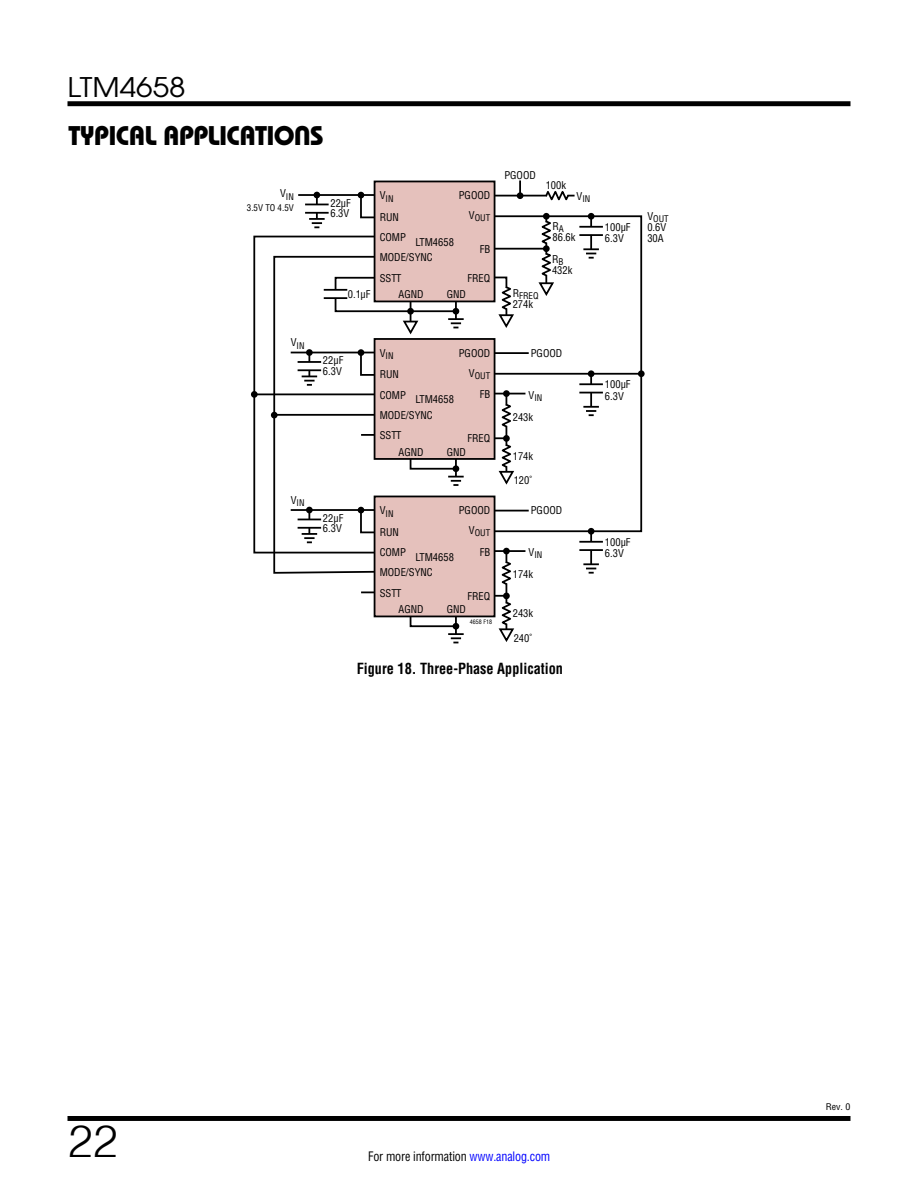
<style>
.page{position:relative;width:918px;height:1188px;background:#fff}
.page>*{position:absolute;margin:0;border:0;box-sizing:border-box;transform-origin:0 0}
.t1{font:300 45px "Helvetica";color:#000}
.t2{font:27px "Linear Bauhaus";letter-spacing:-.02em;color:#000}
.t3{font:27px "Avant Garde";color:#000;scale:1.1 1}
.t4{font:700 15px "Linear Helv Cond";color:#000;scale:.95 1}
.t5{font:12.75px "Linear Helv Cond";letter-spacing:-.01em;color:#000;scale:.95 1}
.t6{font:10.5px/11.1px "Linear Helv Cond";color:#000}
.t7{font:9px/10.8px "Linear Helv Cond";color:#000;text-align:right}
.t8{font:9px "Linear Helv Cond";color:#000;scale:1.1 1}
.t9{font:6px "Linear Helv Cond";color:#000}
.s1{color:#00f}
</style>
<div class="page">
<div style="left:68px;top:101px;width:782px;height:5px;background:#000"></div>
<div style="left:68px;top:1116px;width:782px;height:5px;background:#000"></div>
<div style="left:493px;top:215px;width:149px;height:160px;border:2px solid #000"></div>
<hr style="left:590px;top:216px;width:2px;height:38px;background:#000">
<hr style="left:494px;top:248px;width:53px;height:2px;background:#000">
<hr style="left:545px;top:216px;width:2px;height:68px;background:#000">
<hr style="left:494px;top:195px;width:81px;height:2px;background:#000">
<svg style="left:583px;top:248px;width:16px;height:11px"></svg>
<div style="left:543px;top:245px;width:7px;height:7px;background:#000;border-radius:50%"></div>
<svg style="left:545px;top:191px;width:24px;height:9px"></svg>
<hr style="left:298px;top:194px;width:77px;height:2px;background:#000">
<hr style="left:316px;top:195px;width:2px;height:26px;background:#000">
<svg style="left:305px;top:204px;width:24px;height:24px"></svg>
<svg style="left:314px;top:192px;width:6px;height:6px"></svg>
<svg style="left:358px;top:192px;width:16px;height:27px"></svg>
<hr style="left:494px;top:352px;width:35px;height:2px;background:#000">
<hr style="left:506px;top:551px;width:1px;height:84px;background:#000">
<hr style="left:590px;top:531px;width:2px;height:38px;background:#000">
<hr style="left:494px;top:550px;width:31px;height:2px;background:#000">
<svg style="left:361px;top:591px;width:13px;height:2px"></svg>
<svg style="left:583px;top:563px;width:16px;height:11px"></svg>
<svg style="left:494px;top:595px;width:20px;height:47px"></svg>
<svg style="left:502px;top:561px;width:9px;height:24px"></svg>
<svg style="left:638px;top:370px;width:7px;height:7px"></svg>
<div style="left:375px;top:181px;width:120px;height:120px;background:#e5c1bc"></div>
<div style="left:374px;top:181px;width:121px;height:121px;border:2px solid #000"></div>
<div style="left:375px;top:339px;width:120px;height:120px;background:#e5c1bc"></div>
<div style="left:375px;top:496px;width:120px;height:120px;background:#e5c1bc"></div>
<div style="left:374px;top:496px;width:121px;height:121px;border:2px solid #000"></div>
<svg style="left:542px;top:220px;width:9px;height:24px"></svg>
<div style="left:543px;top:213px;width:7px;height:7px;background:#000;border-radius:50%"></div>
<svg style="left:590px;top:228px;width:2px;height:6px"></svg>
<hr style="left:579px;top:226px;width:24px;height:2px;background:#000">
<hr style="left:579px;top:234px;width:24px;height:2px;background:#000">
<div style="left:588px;top:213px;width:7px;height:7px;background:#000;border-radius:50%"></div>
<svg style="left:492px;top:372px;width:151px;height:161px"></svg>
<div style="left:588px;top:370px;width:7px;height:7px;background:#000;border-radius:50%"></div>
<div style="left:503px;top:435px;width:7px;height:7px;background:#000;border-radius:50%"></div>
<svg style="left:590px;top:543px;width:2px;height:6px"></svg>
<hr style="left:579px;top:541px;width:24px;height:2px;background:#000">
<hr style="left:579px;top:549px;width:24px;height:2px;background:#000">
<div style="left:588px;top:528px;width:7px;height:7px;background:#000;border-radius:50%"></div>
<svg style="left:409px;top:614px;width:55px;height:29px"></svg>
<div style="left:503px;top:593px;width:7px;height:6px;background:#000;border-radius:50%"></div>
<svg style="left:252px;top:235px;width:212px;height:340px"></svg>
<svg style="left:493px;top:276px;width:21px;height:52px"></svg>
<svg style="left:539px;top:253px;width:15px;height:43px"></svg>
<svg style="left:519px;top:180px;width:2px;height:12px"></svg>
<div style="left:517px;top:192px;width:6px;height:7px;background:#000;border-radius:50%"></div>
<div style="left:503px;top:548px;width:7px;height:6px;background:#000;border-radius:50%"></div>
<h2 class="t3" style="left:68px;top:70px;width:109px">LTM4658</h2>
<h2 class="t2" style="left:68px;top:119px;width:257px">TYPICAL APPLICATIONS</h2>
<p class="t7" style="left:247px;top:191px;width:49px"><sup>V</sup>IN<br>3.5V TO 4.5V</p>
<p class="t6" style="left:330px;top:197px;width:22px">22µF<br>6.3V</p>
<p class="t6" style="left:348px;top:288px;width:24px">0.1µF</p>
<p class="t7" style="left:380px;top:193px;width:15px"><sup>V</sup>IN</p>
<p class="t6" style="left:380px;top:211px;width:21px">RUN</p>
<p class="t6" style="left:459px;top:190px;width:33px">PGOOD</p>
<p class="t7" style="left:469px;top:213px;width:23px"><sup>V</sup>OUT</p>
<p class="t6" style="left:380px;top:232px;width:28px">COMP</p>
<p class="t6" style="left:416px;top:236px;width:40px">LTM4658</p>
<p class="t6" style="left:380px;top:252px;width:55px">MODE/SYNC</p>
<p class="t6" style="left:380px;top:272px;width:23px">SSTT</p>
<p class="t6" style="left:480px;top:244px;width:12px">FB</p>
<p class="t6" style="left:468px;top:273px;width:24px">FREQ</p>
<p class="t6" style="left:399px;top:289px;width:27px">AGND</p>
<p class="t6" style="left:447px;top:289px;width:21px">GND</p>
<p class="t6" style="left:504px;top:169px;width:33px">PGOOD</p>
<p class="t7" style="left:513px;top:291px;width:27px"><sup>R</sup>FREQ</p>
<p class="t6" style="left:513px;top:299px;width:22px">274k</p>
<p class="t6" style="left:546px;top:180px;width:22px">100k</p>
<p class="t7" style="left:577px;top:193px;width:15px"><sup>V</sup>IN</p>
<p class="t6" style="left:553px;top:220px;width:25px">R<sub>A<br></sub>86.6k</p>
<p class="t6" style="left:605px;top:222px;width:27px">100µF<br>6.3V</p>
<p class="t6" style="left:552px;top:253px;width:22px">R<sub>B<br></sub>432k</p>
<p class="t7" style="left:291px;top:340px;width:15px"><sup>V</sup>IN</p>
<p class="t6" style="left:323px;top:355px;width:22px">22µF<br>6.3V</p>
<p class="t7" style="left:291px;top:497px;width:15px"><sup>V</sup>IN</p>
<p class="t6" style="left:323px;top:512px;width:22px">22µF<br>6.3V</p>
<p class="t7" style="left:380px;top:350px;width:15px"><sup>V</sup>IN</p>
<p class="t6" style="left:380px;top:369px;width:21px">RUN</p>
<p class="t6" style="left:459px;top:347px;width:33px">PGOOD</p>
<p class="t6" style="left:531px;top:347px;width:33px">PGOOD</p>
<p class="t7" style="left:469px;top:370px;width:23px"><sup>V</sup>OUT</p>
<p class="t6" style="left:380px;top:389px;width:28px">COMP</p>
<p class="t6" style="left:416px;top:394px;width:40px">LTM4658</p>
<p class="t6" style="left:380px;top:409px;width:55px">MODE/SYNC</p>
<p class="t6" style="left:380px;top:430px;width:23px">SSTT</p>
<p class="t6" style="left:480px;top:389px;width:12px">FB</p>
<p class="t6" style="left:468px;top:433px;width:24px">FREQ</p>
<p class="t7" style="left:529px;top:392px;width:15px"><sup>V</sup>IN</p>
<p class="t6" style="left:513px;top:411px;width:22px">243k</p>
<p class="t6" style="left:399px;top:446px;width:27px">AGND</p>
<p class="t6" style="left:447px;top:446px;width:21px">GND</p>
<p class="t6" style="left:513px;top:450px;width:22px">174k</p>
<p class="t6" style="left:514px;top:475px;width:20px">120˚</p>
<p class="t7" style="left:380px;top:508px;width:15px"><sup>V</sup>IN</p>
<p class="t6" style="left:380px;top:526px;width:21px">RUN</p>
<p class="t6" style="left:459px;top:505px;width:33px">PGOOD</p>
<p class="t6" style="left:531px;top:505px;width:33px">PGOOD</p>
<p class="t7" style="left:469px;top:528px;width:23px"><sup>V</sup>OUT</p>
<p class="t6" style="left:380px;top:547px;width:28px">COMP</p>
<p class="t6" style="left:416px;top:551px;width:40px">LTM4658</p>
<p class="t6" style="left:380px;top:567px;width:55px">MODE/SYNC</p>
<p class="t6" style="left:380px;top:587px;width:23px">SSTT</p>
<p class="t6" style="left:480px;top:546px;width:12px">FB</p>
<p class="t6" style="left:468px;top:591px;width:24px">FREQ</p>
<p class="t7" style="left:529px;top:550px;width:15px"><sup>V</sup>IN</p>
<p class="t6" style="left:513px;top:569px;width:22px">174k</p>
<p class="t6" style="left:399px;top:604px;width:27px">AGND</p>
<p class="t6" style="left:447px;top:604px;width:21px">GND</p>
<p class="t9" style="left:470px;top:618px;width:24px">4658 F18</p>
<p class="t6" style="left:513px;top:608px;width:22px">243k</p>
<p class="t6" style="left:514px;top:633px;width:20px">240˚</p>
<p class="t6" style="left:605px;top:379px;width:27px">100µF<br>6.3V</p>
<p class="t6" style="left:605px;top:537px;width:27px">100µF<br>6.3V</p>
<h3 class="t4" style="left:357px;top:659px;width:219px">Figure 18. Three-Phase Application</h3>
<p class="t7" style="left:647px;top:213px;width:23px"><sup>V</sup>OUT</p>
<p class="t6" style="left:647px;top:222px;width:20px">0.6V<br>30A</p>
<h1 class="t1" style="left:68px;top:1103px;width:52px">22</h1>
<p class="t5" style="left:368px;top:1148px;width:193px">For more information <span class="s1">www.analog.com</span></p>
<p class="t8" style="left:826px;top:1102px;width:24px">Rev. 0</p>
</div>
